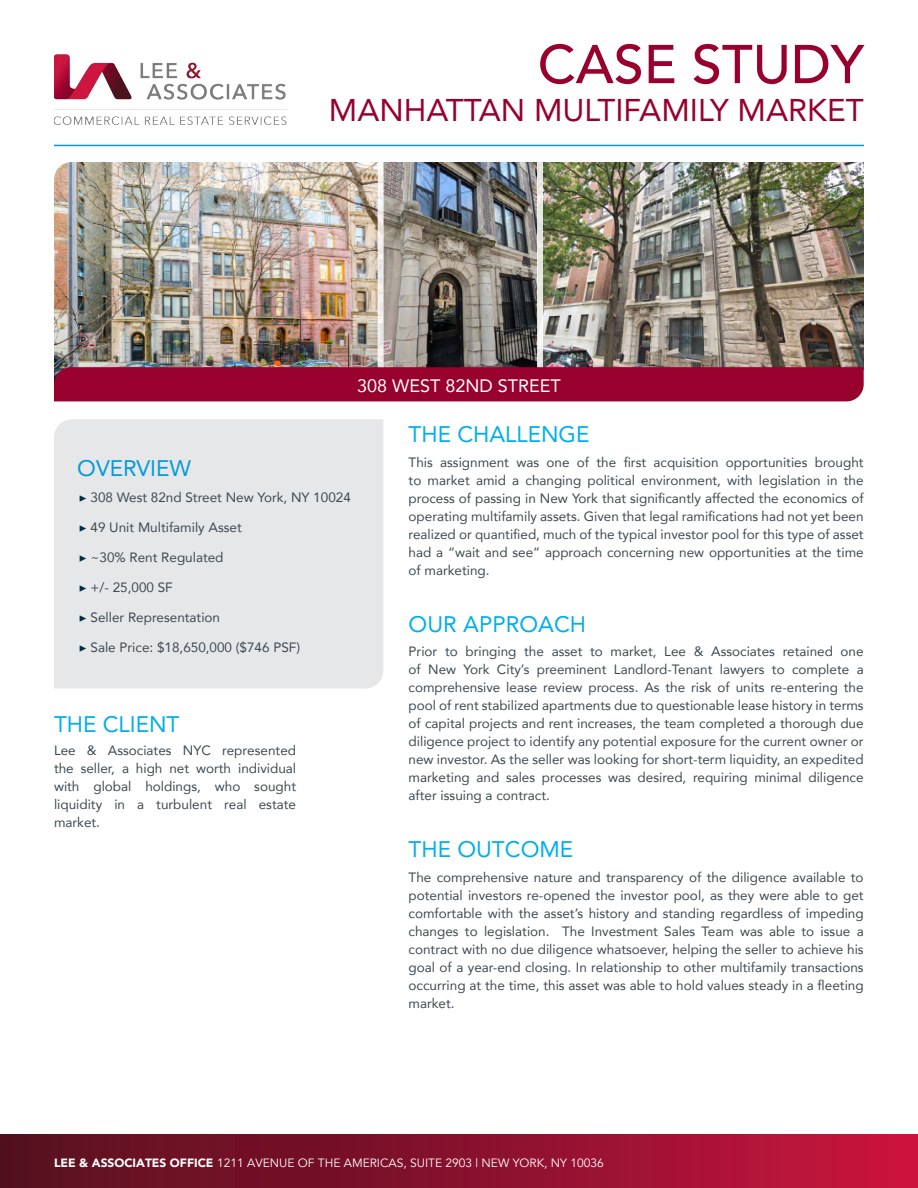
<style>
.page{position:relative;width:918px;height:1188px;background:#fff}
.page>*{position:absolute;margin:0;border:0;box-sizing:border-box;transform-origin:0 0}
.t1{font:500 54px "Avenir";color:#98012d}
.t2{font:31.35px "Avenir";color:#98012d}
.Body_Copy{font:22.5px "Avenir";color:#00aeef}
.t3{font:22.5px "Avenir";color:#069ad9}
.t4{font:18px "Avenir";color:#fff}
.Body_Copy-2{font:13.5px/18px "Avenir";color:#3e4950;text-align:justify}
.t5{font:12px "Avenir";color:#fff}
.s1{font-family:"Minion Pro";color:#002f45}
.s2{font-weight:900}
</style>
<div class="page">
<div style="left:0;top:1134px;width:918px;height:54px;background:linear-gradient(to right,#51101e,#c7133e)"></div>
<img style="left:54px;top:54px;width:233px;height:71px">
<hr style="left:54px;top:145px;width:810px;height:1px;background:#069ad9">
<img style="left:54px;top:162px;width:324px;height:205px">
<div style="left:54px;top:419px;width:329px;height:269px;background:#e6e7e9"></div>
<img style="left:543px;top:162px;width:321px;height:205px">
<img style="left:384px;top:162px;width:153px;height:205px">
<div style="left:54px;top:367px;width:810px;height:34px;background:#98012d"></div>
<svg style="left:378px;top:162px;width:6px;height:205px"></svg>
<svg style="left:537px;top:162px;width:6px;height:205px"></svg>
<h1 class="t1" style="left:538px;top:18px;width:328px">CASE STUDY</h1>
<h2 class="t2" style="left:329px;top:85px;width:536px">MANHATTAN MULTIFAMILY MARKET</h2>
<p class="t4" style="left:357px;top:371px;width:205px">308 WEST 82ND STREET</p>
<p class="t3" style="left:77px;top:450px;width:115px">OVERVIEW</p>
<p class="Body_Copy-2" style="left:79px;top:488px;width:274px"><span class="s1">▶</span> 308 West 82nd Street New York, NY 10024</p>
<p class="Body_Copy-2" style="left:79px;top:518px;width:165px"><span class="s1">▶</span> 49 Unit Multifamily Asset</p>
<p class="Body_Copy-2" style="left:79px;top:548px;width:146px"><span class="s1">▶</span> ~30% Rent Regulated</p>
<p class="Body_Copy-2" style="left:79px;top:578px;width:96px"><span class="s1">▶</span> +/- 25,000 SF</p>
<p class="Body_Copy-2" style="left:79px;top:608px;width:143px"><span class="s1">▶</span> Seller Representation</p>
<p class="Body_Copy-2" style="left:79px;top:638px;width:223px"><span class="s1">▶</span> Sale Price: $18,650,000 ($746 PSF)</p>
<p class="Body_Copy" style="left:54px;top:706px;width:127px">THE CLIENT</p>
<p class="Body_Copy-2" style="left:54px;top:741px;width:244px">Lee &amp; Associates NYC represented the seller, a high net worth individual with global holdings, who sought liquidity in a turbulent real estate market.</p>
<p class="Body_Copy" style="left:409px;top:416px;width:182px">THE CHALLENGE</p>
<p class="Body_Copy-2" style="left:409px;top:452px;width:457px">This assignment was one of the first acquisition opportunities brought to market amid a changing political environment, with legislation in the process of passing in New York that significantly affected the economics of operating multifamily assets. Given that legal ramifications had not yet been realized or quantified, much of the typical investor pool for this type of asset had a “wait and see” approach concerning new opportunities at the time of marketing.</p>
<p class="Body_Copy" style="left:409px;top:606px;width:179px">OUR APPROACH</p>
<p class="Body_Copy-2" style="left:409px;top:642px;width:457px">Prior to bringing the asset to market, Lee &amp; Associates retained one of New York City’s preeminent Landlord-Tenant lawyers to complete a comprehensive lease review process. As the risk of units re-entering the pool of rent stabilized apartments due to questionable lease history in terms of capital projects and rent increases, the team completed a thorough due diligence project to identify any potential exposure for the current owner or new investor. As the seller was looking for short-term liquidity, an expedited marketing and sales processes was desired, requiring minimal diligence after issuing a contract.</p>
<p class="Body_Copy" style="left:409px;top:831px;width:166px">THE OUTCOME</p>
<p class="Body_Copy-2" style="left:409px;top:868px;width:457px">The comprehensive nature and transparency of the diligence available to potential investors re-opened the investor pool, as they were able to get comfortable with the asset’s history and standing regardless of impeding changes to legislation. The Investment Sales Team was able to issue a contract with no due diligence whatsoever, helping the seller to achieve his goal of a year-end closing. In relationship to other multifamily transactions occurring at the time, this asset was able to hold values steady in a fleeting market.</p>
<p class="t5" style="left:54px;top:1156px;width:551px"><span class="s2">LEE &amp; ASSOCIATES OFFICE</span> 1211 AVENUE OF THE AMERICAS, SUITE 2903 | NEW YORK, NY 10036</p>
</div>
